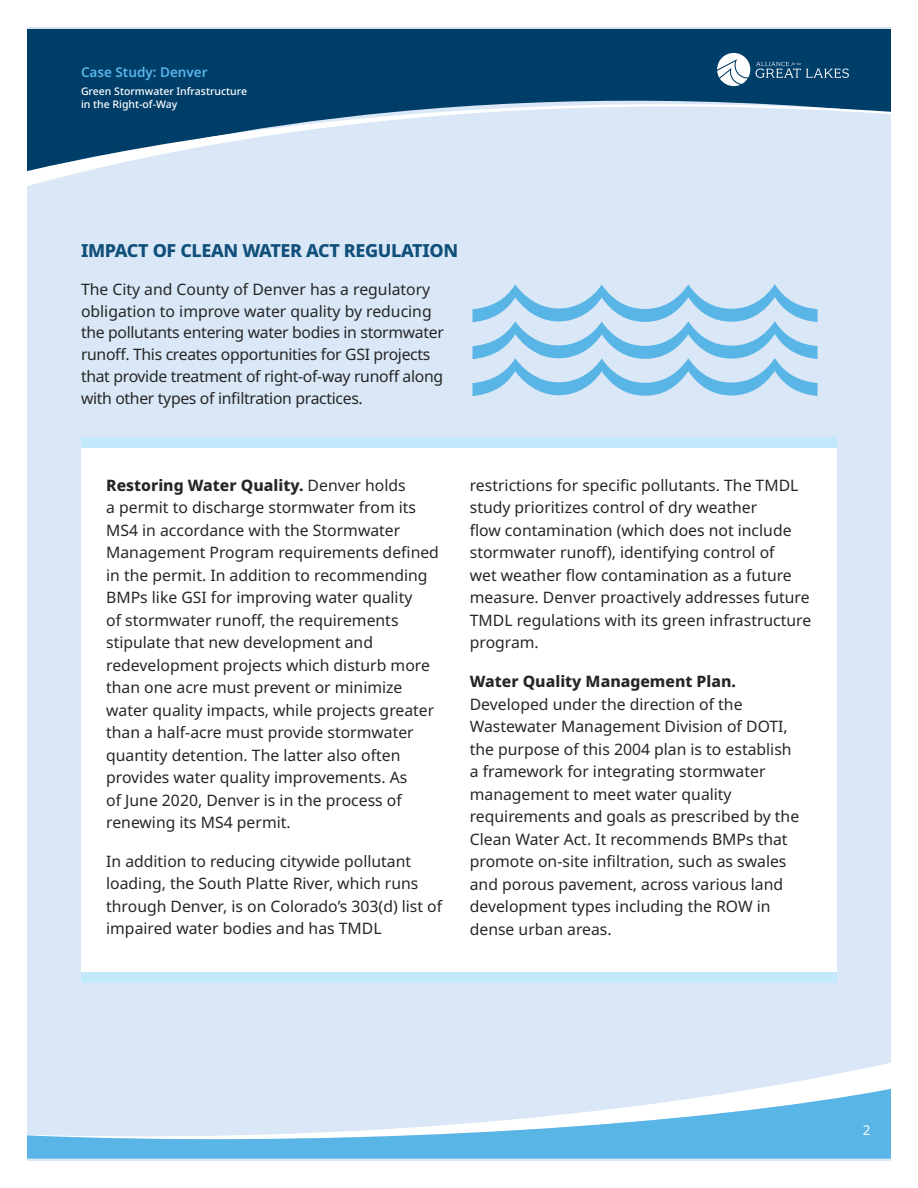
<style>
.page{position:relative;width:918px;height:1188px;background:#fff}
.page>*{position:absolute;margin:0;border:0;box-sizing:border-box;transform-origin:0 0}
.t1{font:800 18px "Noto Sans";letter-spacing:-.02em;color:#104f7a}
.t2{font:15.75px/22.5px "Noto Sans";color:#262626}
.t3{font:15.75px/21.8px "Noto Sans";letter-spacing:-.02em;color:#262626}
.t4{font:800 15.75px "Noto Sans";color:#262626}
.t5{font:600 13.5px "Noto Sans";color:#59b5e6}
.t6{font:13.5px "Noto Sans";color:#fff}
.t7{font:500 10.5px/12.6px "Noto Sans";color:#fff}
.s1{font-weight:800}
</style>
<div class="page">
<div style="left:27px;top:27px;width:864px;height:1134px;background:#d9e7f6"></div>
<div style="left:27px;top:29px;width:864px;height:53px;background:#003e6a"></div>
<svg style="left:27px;top:82px;width:864px;height:104px"></svg>
<svg style="left:755px;top:1063px;width:136px;height:26px"></svg>
<svg style="left:27px;top:1089px;width:864px;height:70px"></svg>
<svg style="left:472px;top:284px;width:346px;height:112px"></svg>
<svg style="left:717px;top:53px;width:33px;height:33px"></svg>
<svg style="left:756px;top:62px;width:93px;height:16px"></svg>
<div style="left:81px;top:437px;width:756px;height:545px;background:#fff"></div>
<div style="left:81px;top:437px;width:756px;height:10px;background:#c1e8fb"></div>
<div style="left:81px;top:973px;width:756px;height:10px;background:#c1e8fb"></div>
<p class="t5" style="left:81px;top:63px;width:128px">Case Study: Denver</p>
<p class="t7" style="left:81px;top:86px;width:168px">Green Stormwater Infrastructure in the Right-of-Way</p>
<p class="t1" style="left:81px;top:237px;width:379px">IMPACT OF CLEAN WATER ACT REGULATION</p>
<p class="t3" style="left:81px;top:279px;width:364px">The City and County of Denver has a regulatory obligation to improve water quality by reducing the pollutants entering water bodies in stormwater runoff. This creates opportunities for GSI projects that provide treatment of right-of-way runoff along with other types of infiltration practices.</p>
<p class="t2" style="left:106px;top:474px;width:334px"><span class="s1">Restoring Water Quality.</span> Denver holds<br>a permit to discharge stormwater from its MS4 in accordance with the Stormwater Management Program requirements defined in the permit. In addition to recommending BMPs like GSI for improving water quality<br>of stormwater runoff, the requirements stipulate that new development and redevelopment projects which disturb more than one acre must prevent or minimize water quality impacts, while projects greater than a half-acre must provide stormwater quantity detention. The latter also often provides water quality improvements. As<br>of June 2020, Denver is in the process of renewing its MS4 permit.</p>
<p class="t2" style="left:106px;top:850px;width:338px">In addition to reducing citywide pollutant loading, the South Platte River, which runs through Denver, is on Colorado’s 303(d) list of impaired water bodies and has TMDL</p>
<p class="t2" style="left:470px;top:474px;width:343px">restrictions for specific pollutants. The TMDL study prioritizes control of dry weather<br>flow contamination (which does not include stormwater runoff), identifying control of<br>wet weather flow contamination as a future measure. Denver proactively addresses future TMDL regulations with its green infrastructure program.</p>
<p class="t4" style="left:470px;top:670px;width:268px">Water Quality Management Plan.</p>
<p class="t2" style="left:470px;top:693px;width:331px">Developed under the direction of the Wastewater Management Division of DOTI, the purpose of this 2004 plan is to establish a framework for integrating stormwater management to meet water quality requirements and goals as prescribed by the Clean Water Act. It recommends BMPs that promote on-site infiltration, such as swales and porous pavement, across various land development types including the ROW in dense urban areas.</p>
<p class="t6" style="left:863px;top:1121px;width:9px">2</p>
</div>
